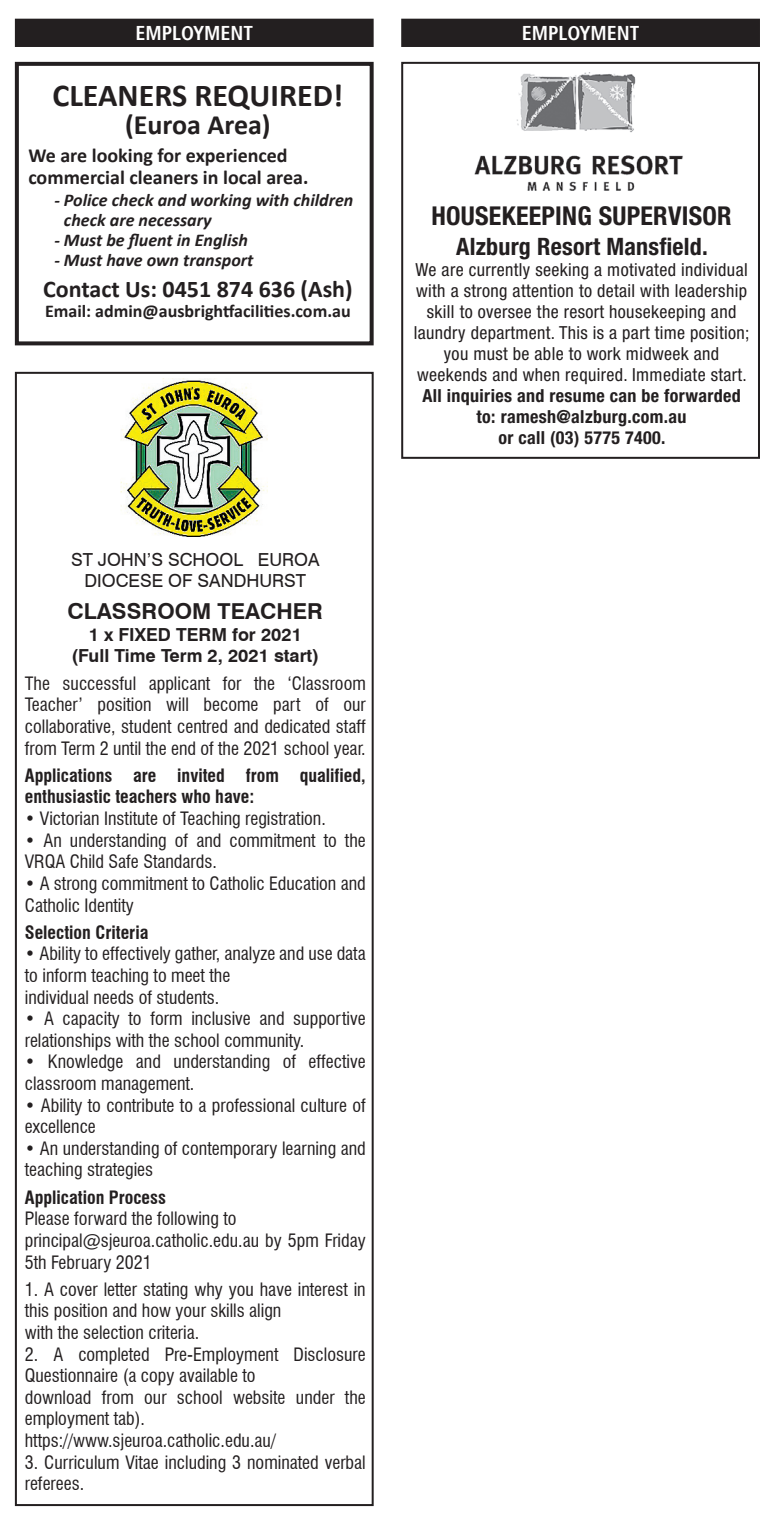
<style>
.page{position:relative;width:776px;height:1530px;background:#fff}
.page>*{position:absolute;margin:0;border:0;box-sizing:border-box;transform-origin:0 0}
.t1{font:700 32px "Calibri";color:#231f20}
.t2{font:700 28px "Calibri";color:#231f20}
.t3{font:700 condensed 26px "Helvetica Neue LT Std";letter-spacing:.01em;color:#231f20}
.t4{font:700 24px "Calibri";color:#231f20}
.t5{font:700 condensed 24px "Helvetica Neue LT Std";letter-spacing:.01em;color:#231f20}
.t6{font:700 22px "Swiss 721 BT";color:#231f20}
.t7{font:700 20px/22px "Calibri";color:#231f20}
.t8{font:700 condensed 20px "Frutiger";color:#fff}
.t9{font:condensed 18px/21.6px "Swiss 721 BT";color:#231f20}
.t10{font:condensed 18px/21px "Helvetica Neue LT Std";letter-spacing:.02em;color:#231f20;text-align:center}
.t11{font:700 condensed 18px/21.6px "Swiss 721 BT";color:#231f20}
.t12{font:italic 700 18px/20px "Calibri";color:#231f20}
.t13{font:700 condensed 18px/21px "Helvetica Neue LT Std";letter-spacing:.02em;color:#231f20;text-align:center}
.t14{font:700 18px/21.6px "Swiss 721 BT";color:#231f20;text-align:center}
.t15{font:700 18px "Calibri";color:#231f20}
.t16{font:18px/21.6px "Swiss 721 BT";color:#231f20;text-align:center}
</style>
<div class="page">
<div style="left:15px;top:372px;width:358px;height:1134px;border:2px solid #231f20"></div>
<img style="left:121px;top:379px;width:146px;height:157px">
<div style="left:16px;top:20px;width:356px;height:26px;background:#231f20"></div>
<div style="left:15px;top:19px;width:358px;height:28px;border:2px solid #231f20"></div>
<div style="left:15px;top:62px;width:358px;height:283px;border:4px solid #231f20"></div>
<img style="left:474px;top:72px;width:209px;height:119px">
<div style="left:401px;top:62px;width:358px;height:397px;border:2px solid #231f20"></div>
<div style="left:402px;top:20px;width:356px;height:26px;background:#231f20"></div>
<div style="left:401px;top:19px;width:358px;height:28px;border:2px solid #231f20"></div>
<p class="t8" style="left:135px;top:21px;width:119px">EMPLOYMENT</p>
<h1 class="t1" style="left:52px;top:73px;width:292px">CLEANERS REQUIRED!</h1>
<h2 class="t2" style="left:125px;top:105px;width:147px">(Euroa Area)</h2>
<p class="t7" style="left:28px;top:144px;width:281px">We are looking for experienced commercial cleaners in local area.</p>
<p class="t12" style="left:64px;top:189px;width:291px;text-indent:-10px">- Police check and working with children check are necessary</p>
<p class="t12" style="left:54px;top:229px;width:195px">- Must be fluent in English</p>
<p class="t12" style="left:54px;top:249px;width:200px">- Must have own transport</p>
<h3 class="t4" style="left:43px;top:272px;width:311px">Contact Us: 0451 874 636 (Ash)</h3>
<p class="t15" style="left:45px;top:299px;width:307px">Email: admin@ausbrightfacilities.com.au</p>
<p class="t16" style="left:71px;top:548px;width:250px">ST JOHN’S SCHOOL EUROA<br>DIOCESE OF SANDHURST</p>
<p class="t6" style="left:68px;top:598px;width:257px">CLASSROOM TEACHER</p>
<p class="t14" style="left:72px;top:623px;width:249px">1 x FIXED TERM for 2021 (Full Time Term 2, 2021 start)</p>
<p class="t9" style="left:25px;top:672px;width:342px;text-align:justify">The successful applicant for the ‘Classroom Teacher’ position will become part of our collaborative, student centred and dedicated staff from Term 2 until the end of the 2021 school year.</p>
<p class="t11" style="left:25px;top:764px;width:342px">Applications are invited from qualified, enthusiastic teachers who have:</p>
<p class="t9" style="left:25px;top:807px;width:302px">• Victorian Institute of Teaching registration.</p>
<p class="t9" style="left:25px;top:829px;width:342px">• An understanding of and commitment to the<br>VRQA Child Safe Standards.</p>
<p class="t9" style="left:25px;top:872px;width:342px">• A strong commitment to Catholic Education and<br>Catholic Identity</p>
<p class="t11" style="left:25px;top:921px;width:125px">Selection Criteria</p>
<p class="t9" style="left:25px;top:943px;width:342px">• Ability to effectively gather, analyze and use data to inform teaching to meet the<br>individual needs of students.</p>
<p class="t9" style="left:25px;top:1008px;width:342px">• A capacity to form inclusive and supportive relationships with the school community.</p>
<p class="t9" style="left:25px;top:1051px;width:342px">• Knowledge and understanding of effective classroom management.</p>
<p class="t9" style="left:25px;top:1094px;width:342px">• Ability to contribute to a professional culture of excellence</p>
<p class="t9" style="left:25px;top:1137px;width:342px">• An understanding of contemporary learning and teaching strategies</p>
<p class="t11" style="left:25px;top:1186px;width:143px">Application Process</p>
<p class="t9" style="left:25px;top:1208px;width:342px">Please forward the following to principal@sjeuroa.catholic.edu.au by 5pm Friday<br>5th February 2021</p>
<p class="t9" style="left:25px;top:1278px;width:342px">1. A cover letter stating why you have interest in this position and how your skills align<br>with the selection criteria.</p>
<p class="t9" style="left:25px;top:1343px;width:342px">2. A completed Pre-Employment Disclosure Questionnaire (a copy available to<br>download from our school website under the employment tab). https://www.sjeuroa.catholic.edu.au/</p>
<p class="t9" style="left:25px;top:1451px;width:342px">3. Curriculum Vitae including 3 nominated verbal referees.</p>
<p class="t8" style="left:521px;top:21px;width:119px">EMPLOYMENT</p>
<h3 class="t3" style="left:431px;top:200px;width:301px">HOUSEKEEPING SUPERVISOR</h3>
<h3 class="t5" style="left:456px;top:232px;width:253px">Alzburg Resort Mansfield.</h3>
<p class="t10" style="left:413px;top:259px;width:337px">We are currently seeking a motivated individual with a strong attention to detail with leadership skill to oversee the resort housekeeping and laundry department. This is a part time position; you must be able to work midweek and weekends and when required. Immediate start.</p>
<p class="t13" style="left:422px;top:385px;width:320px">All inquiries and resume can be forwarded to: ramesh@alzburg.com.au<br>or call (03) 5775 7400.</p>
</div>
